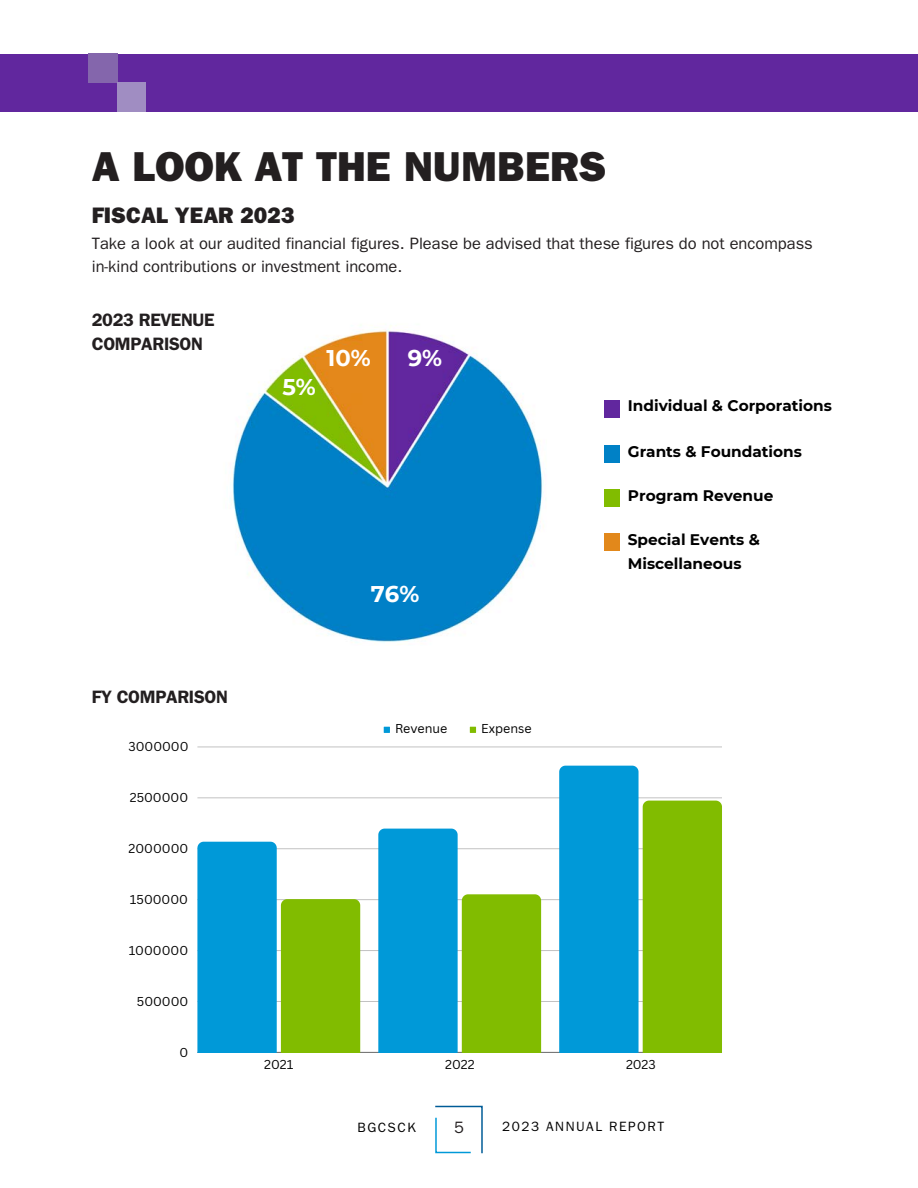
<style>
.page{position:relative;width:918px;height:1188px;background:#fff}
.page>*{position:absolute;margin:0;border:0;box-sizing:border-box;transform-origin:0 0}
.t1{font:42px "ITC Franklin Gothic Std Hvy";color:#231f20}
.t2{font:700 22.65px "Montserrat";color:#fff}
.t3{font:22.5px "ITC Franklin Gothic Std Hvy";color:#231f20}
.t4{font:600 18px/24.8px "ITC Franklin Gothic Std";letter-spacing:-.02em;color:#231f20}
.t5{font:16.5px/22.5px "ITC Franklin Gothic Std";color:#231f20}
.t6{font:700 15.3px/24.3px "Montserrat";color:#000}
.t7{font:13.5px "ITC Franklin Gothic Std";letter-spacing:.11em;color:#000}
.t8{font:12.6px "Canva Sans";color:#000}
</style>
<div class="page">
<svg style="left:435px;top:1106px;width:48px;height:47px"></svg>
<div style="left:0;top:54px;width:918px;height:57px;background:#61279e"></div>
<div style="left:89px;top:54px;width:28px;height:29px;background:#8466ac"></div>
<div style="left:117px;top:83px;width:29px;height:28px;background:#a08dc2"></div>
<svg style="left:384px;top:727px;width:6px;height:6px"></svg>
<svg style="left:470px;top:727px;width:6px;height:6px"></svg>
<hr style="left:197px;top:1001px;width:525px;height:1px;background:#000">
<hr style="left:197px;top:950px;width:525px;height:1px;background:#000">
<hr style="left:197px;top:899px;width:525px;height:1px;background:#000">
<hr style="left:197px;top:848px;width:525px;height:1px;background:#000">
<hr style="left:197px;top:798px;width:525px;height:1px;background:#000">
<hr style="left:197px;top:747px;width:525px;height:1px;background:#000">
<hr style="left:197px;top:1052px;width:525px;height:1px;background:#000">
<svg style="left:197px;top:842px;width:163px;height:210px;background:#56b591"></svg>
<svg style="left:378px;top:829px;width:163px;height:223px"></svg>
<svg style="left:559px;top:766px;width:163px;height:286px;background:#4db07e"></svg>
<img style="left:230px;top:325px;width:313px;height:320px">
<div style="left:604px;top:401px;width:15px;height:17px;background:#61279e"></div>
<div style="left:604px;top:445px;width:15px;height:17px;background:#0081c6"></div>
<div style="left:604px;top:490px;width:15px;height:17px;background:#81bc00"></div>
<div style="left:604px;top:533px;width:15px;height:18px;background:#e2881b"></div>
<h2 class="t1" style="left:92px;top:152px;width:516px">A LOOK AT THE NUMBERS</h2>
<h2 class="t3" style="left:92px;top:208px;width:204px">FISCAL YEAR 2023</h2>
<h2 class="t5" style="left:92px;top:235px;width:723px">Take a look at our audited financial figures. Please be advised that these figures do not encompass in-kind contributions or investment income.</h2>
<h4 class="t4" style="left:92px;top:310px;width:124px">2023 REVENUE<br>COMPARISON</h4>
<h3 class="t4" style="left:92px;top:687px;width:138px">FY COMPARISON</h3>
<p class="t8" style="left:128px;top:738px;width:62px">3000000</p>
<p class="t8" style="left:130px;top:789px;width:60px">2500000</p>
<p class="t8" style="left:129px;top:840px;width:61px">2000000</p>
<p class="t8" style="left:130px;top:891px;width:60px">1500000</p>
<p class="t8" style="left:129px;top:942px;width:61px">1000000</p>
<p class="t8" style="left:137px;top:992px;width:53px">500000</p>
<p class="t8" style="left:180px;top:1043px;width:10px">0</p>
<p class="t2" style="left:282px;top:373px;width:35px">5%</p>
<p class="t2" style="left:327px;top:344px;width:46px">10%</p>
<p class="t2" style="left:408px;top:344px;width:36px">9%</p>
<h3 class="t2" style="left:371px;top:580px;width:50px">76%</h3>
<p class="t8" style="left:395px;top:719px;width:54px">Revenue</p>
<p class="t8" style="left:481px;top:719px;width:52px">Expense</p>
<h5 class="t6" style="left:628px;top:394px;width:206px">Individual &amp; Corporations</h5>
<h5 class="t6" style="left:628px;top:439px;width:176px">Grants &amp; Foundations</h5>
<h5 class="t6" style="left:628px;top:483px;width:147px">Program Revenue</h5>
<h5 class="t6" style="left:628px;top:527px;width:134px">Special Events &amp;<br>Miscellaneous</h5>
<p class="t8" style="left:264px;top:1055px;width:31px">2021</p>
<p class="t8" style="left:445px;top:1055px;width:31px">2022</p>
<p class="t8" style="left:626px;top:1055px;width:31px">2023</p>
<h2 class="t5" style="left:454px;top:1118px;width:11px">5</h2>
<p class="t7" style="left:357px;top:1122px;width:60px">BGCSCK</p>
<h2 class="t7" style="left:502px;top:1122px;width:164px">2023 ANNUAL REPORT</h2>
</div>
